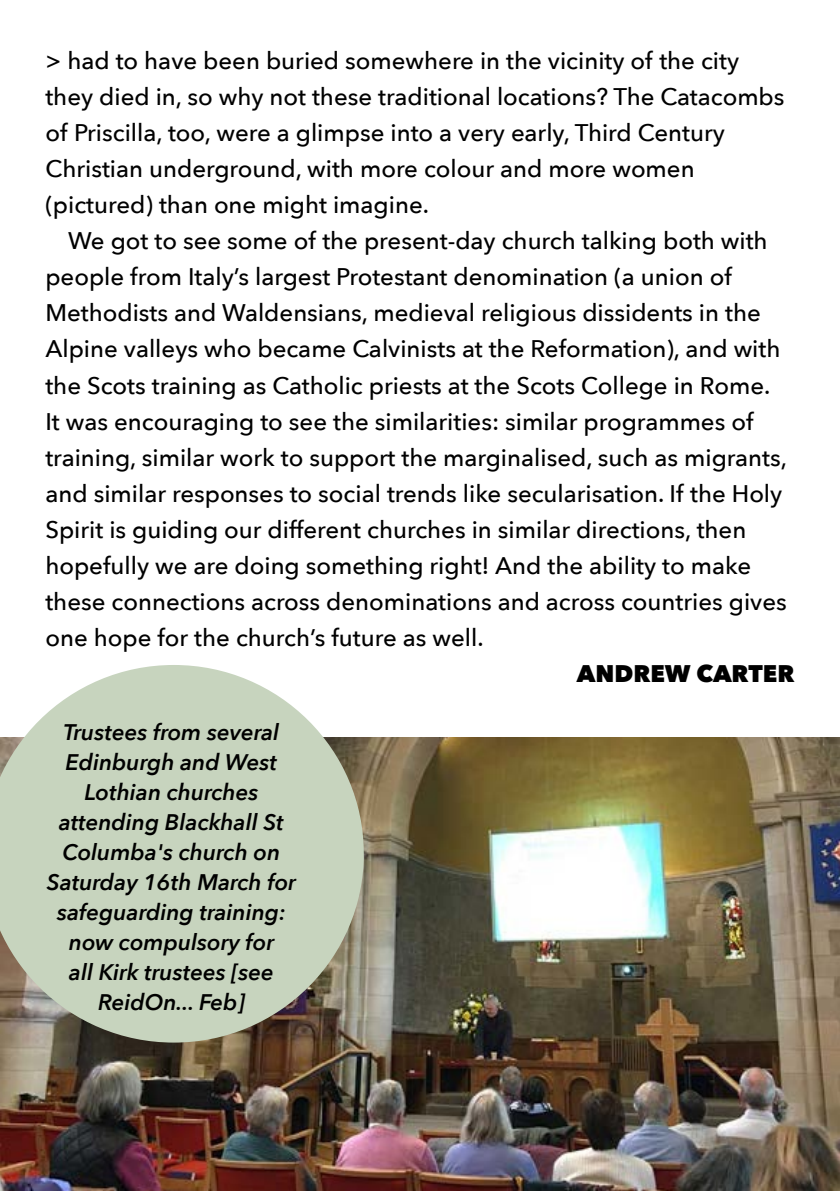
<style>
.page{position:relative;width:840px;height:1191px;background:#fff}
.page>*{position:absolute;margin:0;border:0;box-sizing:border-box;transform-origin:0 0}
.t1{font:500 24px/36px "Avenir Next";color:#000}
.t2{font:800 24px "Avenir Next";color:#000}
.t3{font:italic 600 22.4px/30px "Avenir Next";color:#000;text-align:center}
</style>
<div class="page">
<img style="left:0;top:737px;width:839px;height:454px">
<svg style="left:0;top:665px;width:363px;height:377px;background:#c2ccb8"></svg>
<p class="t1" style="left:45px;top:42px;width:740px">&gt; had to have been buried somewhere in the vicinity of the city they died in, so why not these traditional locations? The Catacombs of Priscilla, too, were a glimpse into a very early, Third Century Christian underground, with more colour and more women (pictured) than one might imagine.</p>
<p class="t1" style="left:45px;top:222px;width:742px;text-indent:23px">We got to see some of the present-day church talking both with people from Italy’s largest Protestant denomination (a union of Methodists and Waldensians, medieval religious dissidents in the Alpine valleys who became Calvinists at the Reformation), and with the Scots training as Catholic priests at the Scots College in Rome.<br>It was encouraging to see the similarities: similar programmes of training, similar work to support the marginalised, such as migrants, and similar responses to social trends like secularisation. If the Holy Spirit is guiding our different churches in similar directions, then hopefully we are doing something right! And the ability to make these connections across denominations and across countries gives one hope for the church’s future as well.</p>
<p class="t2" style="left:576px;top:658px;width:219px">ANDREW CARTER</p>
<p class="t3" style="left:47px;top:716px;width:250px">Trustees from several<br>Edinburgh and West<br>Lothian churches attending Blackhall St<br>Columba's church on<br>Saturday 16th March for safeguarding training: now compulsory for<br>all Kirk trustees [see<br>ReidOn... Feb]</p>
</div>
